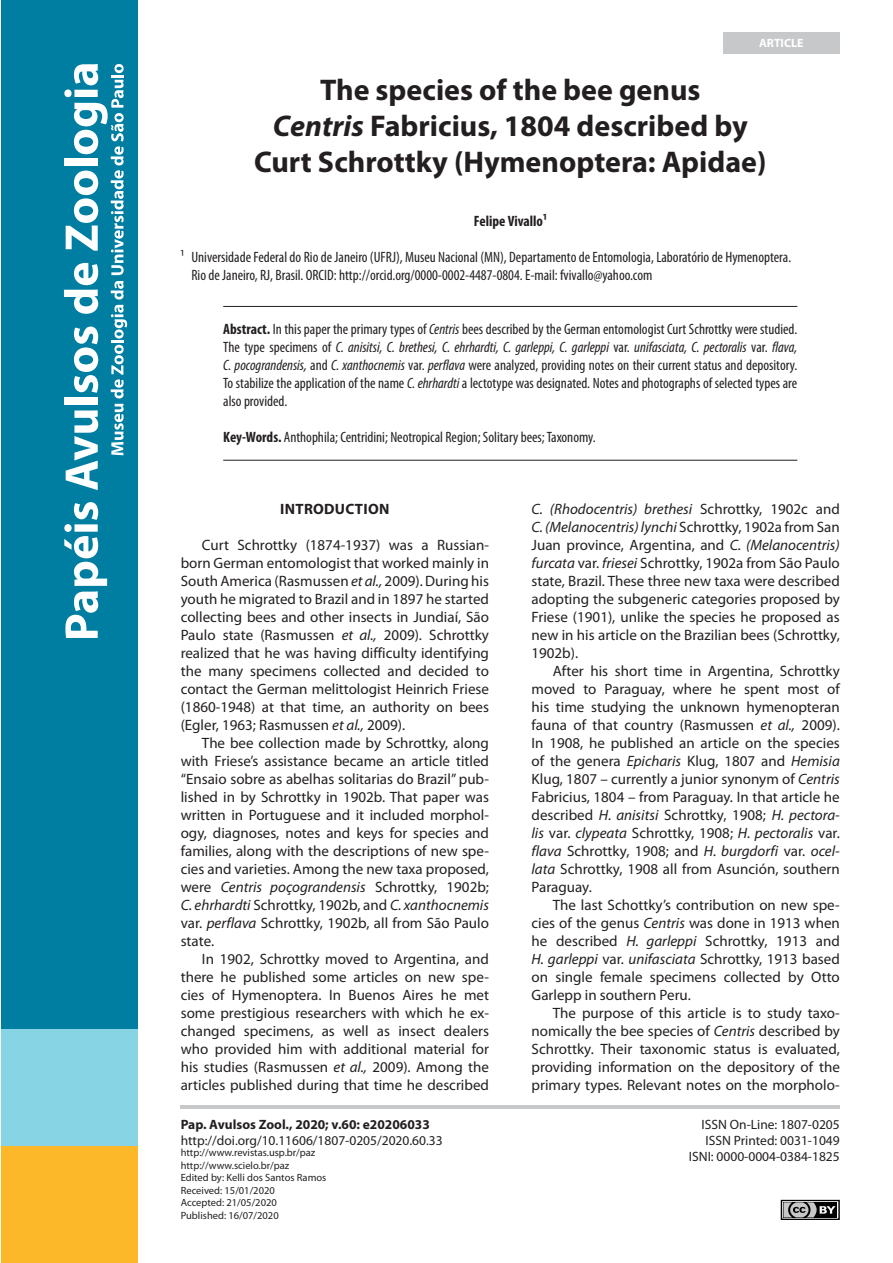
<style>
.page{position:relative;width:893px;height:1263px;background:#fff}
.page>*{position:absolute;margin:0;border:0;box-sizing:border-box;transform-origin:0 0}
.Nome_do_Trabalho{font:700 30px/36px "Myriad Pro";color:#231f20;text-align:center}
.t1{font:15px/18px "Myriad Pro";color:#231f20;text-align:justify}
.Abstract{font:condensed 15px/18px "Myriad Pro";color:#231f20;text-align:justify}
.Endereço_s{font:condensed 15px/18px "Myriad Pro";color:#231f20}
.Key-Words{font:condensed 15px "Myriad Pro";color:#231f20}
.Autor_es{font:700 condensed 15px "Myriad Pro";color:#231f20}
.Título_1{font:700 15px "Myriad Pro";letter-spacing:.02em;color:#231f20}
.t2{font:13.5px/16.2px "Myriad Pro";color:#231f20;text-align:right}
.t3{font:700 13.5px "Myriad Pro";color:#231f20}
.t4{font:700 12px "Myriad Pro";color:#fff}
.t5{font:10.5px/12.6px "Myriad Pro";color:#231f20}
.s1{font-style:italic}
.s2{font-weight:700}
</style>
<div class="page">
<hr style="left:223px;top:306px;width:574px;height:1px;background:#231f20">
<hr style="left:223px;top:460px;width:574px;height:1px;background:#231f20">
<hr style="left:181px;top:1106px;width:659px;height:3px;background:#c7c8ca">
<div style="left:723px;top:32px;width:117px;height:21px;background:#c7c8ca"></div>
<div style="left:781px;top:1200px;width:59px;height:20px;border:1px solid #000"></div>
<div style="left:783px;top:1202px;width:54px;height:15px;background:#000"></div>
<svg style="left:783px;top:1202px;width:52px;height:15px"></svg>
<div style="left:1px;top:0;width:137px;height:1029px;background:#007ea2"></div>
<div style="left:1px;top:1029px;width:137px;height:117px;background:#87d4e5"></div>
<div style="left:1px;top:1146px;width:137px;height:117px;background:#fcb828"></div>
<svg style="left:111px;top:404px;width:13px;height:51px"></svg>
<svg style="left:64px;top:502px;width:43px;height:136px"></svg>
<svg style="left:66px;top:410px;width:32px;height:80px"></svg>
<div style="left:64px;top:397px;width:34px;height:8px;background:#fff"></div>
<svg style="left:64px;top:64px;width:63px;height:334px"></svg>
<p class="t4" style="left:759px;top:35px;width:46px">ARTICLE</p>
<p class="Nome_do_Trabalho" style="left:254px;top:71px;width:514px">The species of the bee genus<br><span class="s1">Centris</span> Fabricius, 1804 described by<br>Curt Schrottky (Hymenoptera: Apidae)</p>
<p class="Autor_es" style="left:474px;top:211px;width:74px">Felipe Vivallo¹</p>
<p class="Endereço_s" style="left:191px;top:248px;width:601px;text-indent:-11px">¹ Universidade Federal do Rio de Janeiro (UFRJ), Museu Nacional (MN), Departamento de Entomologia, Laboratório de Hymenoptera.<br>Rio de Janeiro, RJ, Brasil. ORCID: http://orcid.org/0000-0002-4487-0804. E‑mail: fvivallo@yahoo.com</p>
<p class="Abstract" style="left:223px;top:320px;width:576px"><span class="s2">Abstract.</span> In this paper the primary types of <span class="s1">Centris</span> bees described by the German entomologist Curt Schrottky were studied.<br>The type specimens of <span class="s1">C. anisitsi, C. brethesi, C. ehrhardti, C. garleppi, C. garleppi</span> var. <span class="s1">unifasciata, C. pectoralis</span> var. <span class="s1">flava, C. pocograndensis,</span> and <span class="s1">C. xanthocnemis</span> var. <span class="s1">perflava</span> were analyzed, providing notes on their current status and depository.<br>To stabilize the application of the name <span class="s1">C. ehrhardti</span> a lectotype was designated. Notes and photographs of selected types are also provided.</p>
<p class="Key-Words" style="left:223px;top:428px;width:374px"><span class="s2">Key-Words.</span> Anthophila; Centridini; Neotropical Region; Solitary bees; Taxonomy.</p>
<p class="Título_1" style="left:280px;top:499px;width:111px">INTRODUCTION</p>
<p class="t1" style="left:181px;top:536px;width:310px;text-indent:21px">Curt Schrottky (1874‑1937) was a Russian&shy;born German entomologist that worked mainly in South America (Rasmussen <span class="s1">et al.,</span> 2009). During his youth he migrated to Brazil and in 1897 he started collecting bees and other insects in Jundiaí, São Paulo state (Rasmussen <span class="s1">et al.,</span> 2009). Schrottky realized that he was having difficulty identifying the many specimens collected and decided to contact the German melittologist Heinrich Friese (1860‑1948) at that time, an authority on bees (Egler, 1963; Rasmussen <span class="s1">et al.,</span> 2009).</p>
<p class="t1" style="left:181px;top:734px;width:310px;text-indent:21px">The bee collection made by Schrottky, along with Friese’s assistance became an article titled “Ensaio sobre as abelhas solitarias do Brazil” pub‑ lished in by Schrottky in 1902b. That paper was written in Portuguese and it included morphol‑ ogy, diagnoses, notes and keys for species and families, along with the descriptions of new spe‑ cies and varieties. Among the new taxa proposed, were <span class="s1">Centris poçograndensis</span> Schrottky, 1902b; <span class="s1">C. ehrhardti</span> Schrottky, 1902b, and <span class="s1">C. xanthocnemis </span>var. <span class="s1">perflava</span> Schrottky, 1902b, all from São Paulo state.</p>
<p class="t1" style="left:181px;top:950px;width:310px;text-indent:21px">In 1902, Schrottky moved to Argentina, and there he published some articles on new spe‑ cies of Hymenoptera. In Buenos Aires he met some prestigious researchers with which he ex‑ changed specimens, as well as insect dealers who provided him with additional material for his studies (Rasmussen <span class="s1">et al.,</span> 2009). Among the articles published during that time he described</p>
<p class="t3" style="left:181px;top:1115px;width:251px">Pap. Avulsos Zool., 2020; v.60: e20206033</p>
<p class="t2" style="left:181px;top:1132px;width:264px">http://doi.org/10.11606/1807-0205/2020.60.33</p>
<p class="t5" style="left:181px;top:1146px;width:147px">http://www.revistas.usp.br/paz http://www.scielo.br/paz<br>Edited by: Kelli dos Santos Ramos<br>Received: 15/01/2020<br>Accepted: 21/05/2020<br>Published: 16/07/2020</p>
<p class="t1" style="left:531px;top:500px;width:310px"><span class="s1">C. (Rhodocentris) brethesi</span> Schrottky, 1902c and <span class="s1">C. (Melanocentris) lynchi</span> Schrottky, 1902a from San Juan province, Argentina, and <span class="s1">C. (Melanocentris) furcata</span> var. <span class="s1">friesei</span> Schrottky, 1902a from São Paulo state, Brazil. These three new taxa were described adopting the subgeneric categories proposed by Friese (1901), unlike the species he proposed as new in his article on the Brazilian bees (Schrottky, 1902b).</p>
<p class="t1" style="left:531px;top:662px;width:310px;text-indent:21px">After his short time in Argentina, Schrottky moved to Paraguay, where he spent most of his time studying the unknown hymenopteran fauna of that country (Rasmussen <span class="s1">et al.,</span> 2009).<br>In 1908, he published an article on the species of the genera <span class="s1">Epicharis</span> Klug, 1807 and <span class="s1">Hemisia </span>Klug, 1807 – currently a junior synonym of <span class="s1">Centris </span>Fabricius, 1804 – from Paraguay. In that article he described <span class="s1">H. anisitsi</span> Schrottky, 1908; <span class="s1">H. pectora&shy;lis</span> var. <span class="s1">clypeata</span> Schrottky, 1908; <span class="s1">H. pectoralis</span> var. <span class="s1">flava</span> Schrottky, 1908; and <span class="s1">H. burgdorfi</span> var. <span class="s1">ocel&shy;lata</span> Schrottky, 1908 all from Asunción, southern Paraguay.</p>
<p class="t1" style="left:531px;top:896px;width:310px;text-indent:21px">The last Schottky’s contribution on new spe‑ cies of the genus <span class="s1">Centris</span> was done in 1913 when he described <span class="s1">H. garleppi</span> Schrottky, 1913 and <span class="s1">H. garleppi</span> var. <span class="s1">unifasciata</span> Schrottky, 1913 based on single female specimens collected by Otto Garlepp in southern Peru.</p>
<p class="t1" style="left:531px;top:1004px;width:310px;text-indent:21px">The purpose of this article is to study taxo‑ nomically the bee species of <span class="s1">Centris</span> described by Schrottky. Their taxonomic status is evaluated, providing information on the depository of the primary types. Relevant notes on the morpholo‑</p>
<p class="t2" style="left:689px;top:1116px;width:152px">ISSN On-Line: 1807-0205<br>ISSN Printed: 0031-1049<br>ISNI: 0000-0004-0384-1825</p>
</div>
